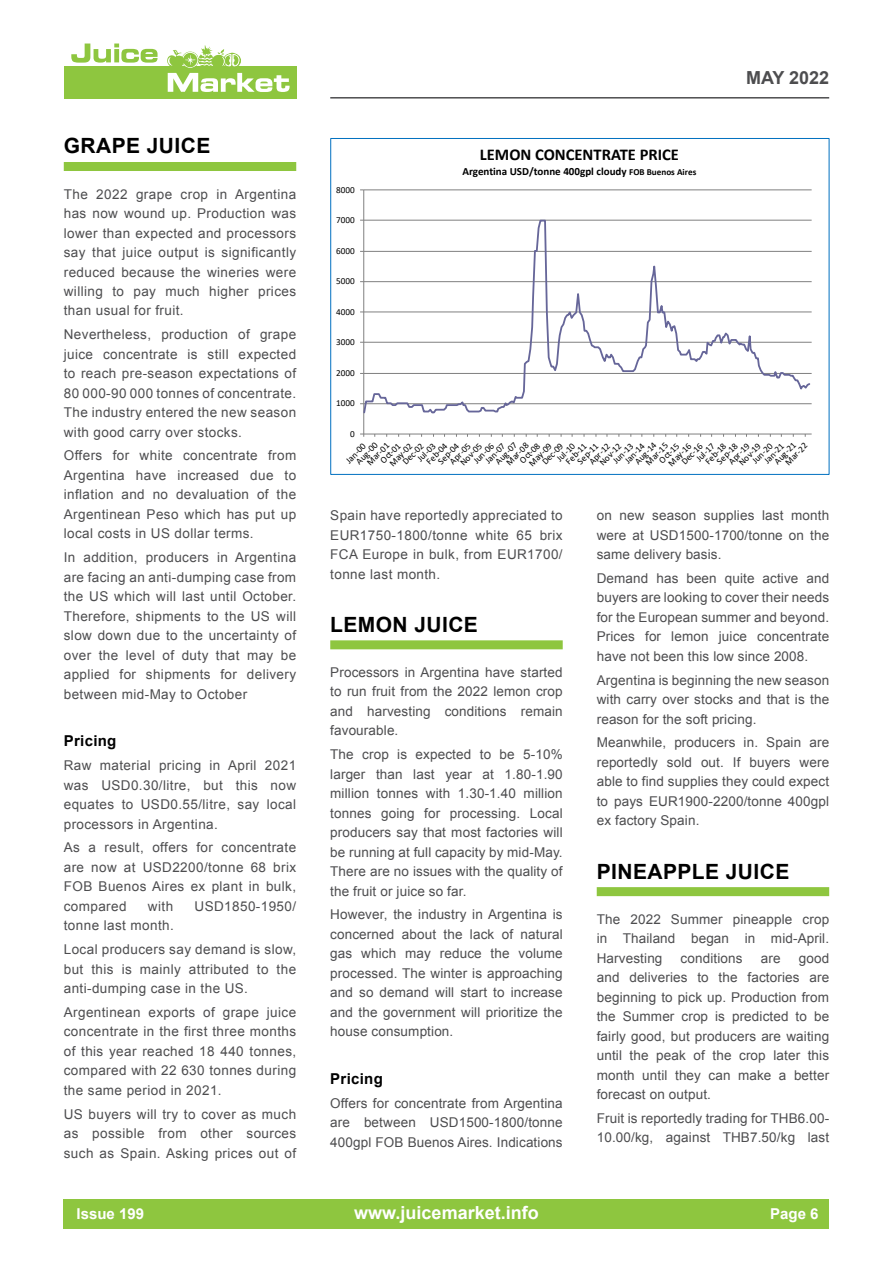
<style>
.page{position:relative;width:893px;height:1263px;background:#fff}
.page>*{position:absolute;margin:0;border:0;box-sizing:border-box;transform-origin:0 0}
.t1{font:700 21px "Arial";letter-spacing:.02em;color:#000}
.t2{font:700 18px "Arial";color:#fff}
.t3{font:700 18px "Arial";color:#4d4d4f}
.t4{font:700 16.5px "Calibri";color:#000}
.t5{font:700 15px "Arial";letter-spacing:.02em;color:#000}
.t6{font:700 15px "Arial";color:#fff}
.t7{font:13.5px/19.5px "Arial";letter-spacing:.01em;color:#4d4d4f;text-align:justify}
.t8{font:13.5px/23.7px "Arial";letter-spacing:.03em;color:#4d4d4f}
.t9{font:700 10.95px "Calibri";color:#000}
.t10{font:9.15px "Calibri";letter-spacing:-.005em;color:#000}
.s1{font-size:9.15px}
</style>
<div class="page">
<div style="left:64px;top:1199px;width:765px;height:30px;background:#8ec63f"></div>
<hr style="left:330px;top:97px;width:499px;height:2px;background:#4d4d4f">
<div style="left:64px;top:66px;width:232px;height:32px;background:#8ec63f"></div>
<svg style="left:71px;top:44px;width:87px;height:19px"></svg>
<svg style="left:167px;top:45px;width:123px;height:47px"></svg>
<div style="left:64px;top:162px;width:232px;height:9px;background:#8ec63f"></div>
<div style="left:597px;top:887px;width:232px;height:9px;background:#8ec63f"></div>
<div style="left:330px;top:640px;width:233px;height:9px;background:#8ec63f"></div>
<hr style="left:364px;top:190px;width:448px;height:1px;background:#808080">
<hr style="left:363px;top:190px;width:1px;height:244px;background:#808080">
<hr style="left:364px;top:434px;width:448px;height:1px;background:#808080">
<svg style="left:363px;top:219px;width:449px;height:196px"></svg>
<h1 class="t1" style="left:64px;top:132px;width:148px">GRAPE JUICE</h1>
<p class="t7" style="left:64px;top:184px;width:234px">The 2022 grape crop in Argentina has now wound up. Production was lower than expected and processors say that juice output is significantly reduced because the wineries were willing to pay much higher prices than usual for fruit.</p>
<p class="t7" style="left:64px;top:325px;width:234px">Nevertheless, production of grape juice concentrate is still expected to reach pre-season expectations of 80 000-90 000 tonnes of concentrate.<br>The industry entered the new season with good carry over stocks.</p>
<p class="t7" style="left:64px;top:446px;width:234px">Offers for white concentrate from Argentina have increased due to inflation and no devaluation of the Argentinean Peso which has put up local costs in US dollar terms.</p>
<p class="t7" style="left:64px;top:548px;width:234px">In addition, producers in Argentina are facing an anti-dumping case from the US which will last until October.<br>Therefore, shipments to the US will slow down due to the uncertainty of over the level of duty that may be applied for shipments for delivery between mid-May to October</p>
<p class="t5" style="left:64px;top:731px;width:54px">Pricing</p>
<p class="t7" style="left:64px;top:756px;width:234px">Raw material pricing in April 2021 was USD0.30/litre, but this now equates to USD0.55/litre, say local processors in Argentina.</p>
<p class="t7" style="left:64px;top:838px;width:234px">As a result, offers for concentrate are now at USD2200/tonne 68 brix FOB Buenos Aires ex plant in bulk, compared</p>
<p class="t7" style="left:148px;top:896px;width:27px">with</p>
<p class="t8" style="left:195px;top:894px;width:103px">USD1850-1950/</p>
<p class="t8" style="left:64px;top:914px;width:234px">tonne last month.<br>Local producers say demand is slow,</p>
<p class="t8" style="left:64px;top:959px;width:234px;line-height:19.5px">but this is mainly attributed to the anti-dumping case in the US.</p>
<p class="t7" style="left:64px;top:1002px;width:234px">Argentinean exports of grape juice concentrate in the first three months of this year reached 18 440 tonnes, compared with 22 630 tonnes during the same period in 2021.</p>
<p class="t7" style="left:64px;top:1104px;width:234px">US buyers will try to cover as much as possible from other sources such as Spain. Asking prices out of</p>
<p class="t10" style="left:336px;top:184px;width:20px">8000</p>
<p class="t10" style="left:336px;top:214px;width:20px">7000</p>
<p class="t10" style="left:336px;top:244px;width:20px">6000</p>
<p class="t10" style="left:336px;top:275px;width:20px">5000</p>
<p class="t10" style="left:336px;top:306px;width:20px">4000</p>
<p class="t10" style="left:336px;top:336px;width:20px">3000</p>
<p class="t10" style="left:336px;top:366px;width:20px">2000</p>
<p class="t10" style="left:336px;top:397px;width:20px">1000</p>
<p class="t10" style="left:350px;top:428px;width:6px">0</p>
<p class="t4" style="left:480px;top:143px;width:201px">LEMON CONCENTRATE PRICE</p>
<p class="t9" style="left:462px;top:163px;width:235px">Argentina USD/tonne 400gpl cloudy <span class="s1">FOB Buenos Aires</span></p>
<h2 class="t3" style="left:746px;top:66px;width:85px">MAY 2022</h2>
<p class="t10" style="left:353px;top:458px;width:28px;rotate:-45deg">Aug-00</p>
<p class="t10" style="left:632px;top:458px;width:28px;rotate:-45deg">Aug-14</p>
<p class="t10" style="left:492px;top:458px;width:28px;rotate:-45deg">Aug-07</p>
<p class="t10" style="left:771px;top:458px;width:28px;rotate:-45deg">Aug-21</p>
<p class="t10" style="left:503px;top:459px;width:29px;rotate:-45deg">Mar-08</p>
<p class="t10" style="left:749px;top:457px;width:26px;rotate:-45deg">Jun-20</p>
<p class="t10" style="left:782px;top:459px;width:29px;rotate:-45deg">Mar-22</p>
<p class="t10" style="left:470px;top:457px;width:26px;rotate:-45deg">Jun-06</p>
<p class="t10" style="left:517px;top:457px;width:26px;rotate:-45deg">Oct-08</p>
<p class="t10" style="left:364px;top:459px;width:29px;rotate:-45deg">Mar-01</p>
<p class="t10" style="left:554px;top:455px;width:24px;rotate:-45deg">Jul-10</p>
<p class="t10" style="left:643px;top:459px;width:29px;rotate:-45deg">Mar-15</p>
<p class="t10" style="left:377px;top:457px;width:26px;rotate:-45deg">Oct-01</p>
<p class="t10" style="left:610px;top:457px;width:26px;rotate:-45deg">Jun-13</p>
<p class="t10" style="left:665px;top:460px;width:30px;rotate:-45deg">May-16</p>
<p class="t10" style="left:656px;top:457px;width:26px;rotate:-45deg">Oct-15</p>
<p class="t10" style="left:693px;top:455px;width:24px;rotate:-45deg">Jul-17</p>
<p class="t10" style="left:526px;top:460px;width:30px;rotate:-45deg">May-09</p>
<p class="t10" style="left:423px;top:458px;width:27px;rotate:-45deg">Feb-04</p>
<p class="t10" style="left:435px;top:458px;width:27px;rotate:-45deg">Sep-04</p>
<p class="t10" style="left:414px;top:455px;width:24px;rotate:-45deg">Jul-03</p>
<p class="t10" style="left:386px;top:460px;width:30px;rotate:-45deg">May-02</p>
<p class="t10" style="left:678px;top:458px;width:27px;rotate:-45deg">Dec-16</p>
<p class="t10" style="left:702px;top:458px;width:27px;rotate:-45deg">Feb-18</p>
<p class="t10" style="left:714px;top:458px;width:27px;rotate:-45deg">Sep-18</p>
<p class="t10" style="left:539px;top:458px;width:27px;rotate:-45deg">Dec-09</p>
<p class="t10" style="left:725px;top:458px;width:27px;rotate:-45deg">Apr-19</p>
<p class="t10" style="left:400px;top:458px;width:27px;rotate:-45deg">Dec-02</p>
<p class="t10" style="left:586px;top:458px;width:27px;rotate:-45deg">Apr-12</p>
<p class="t10" style="left:563px;top:458px;width:27px;rotate:-45deg">Feb-11</p>
<p class="t10" style="left:574px;top:458px;width:27px;rotate:-45deg">Sep-11</p>
<p class="t10" style="left:447px;top:458px;width:27px;rotate:-45deg">Apr-05</p>
<p class="t10" style="left:736px;top:459px;width:28px;rotate:-45deg">Nov-19</p>
<p class="t10" style="left:343px;top:457px;width:25px;rotate:-45deg">Jan-00</p>
<p class="t10" style="left:622px;top:457px;width:25px;rotate:-45deg">Jan-14</p>
<p class="t10" style="left:597px;top:459px;width:28px;rotate:-45deg">Nov-12</p>
<p class="t10" style="left:457px;top:459px;width:28px;rotate:-45deg">Nov-05</p>
<p class="t10" style="left:482px;top:457px;width:25px;rotate:-45deg">Jan-07</p>
<p class="t10" style="left:761px;top:457px;width:25px;rotate:-45deg">Jan-21</p>
<p class="t7" style="left:330px;top:506px;width:234px">Spain have reportedly appreciated to EUR1750-1800/tonne white 65 brix FCA Europe in bulk, from EUR1700/ tonne last month.</p>
<h1 class="t1" style="left:330px;top:610px;width:149px">LEMON JUICE</h1>
<p class="t7" style="left:330px;top:662px;width:234px">Processors in Argentina have started to run fruit from the 2022 lemon crop and harvesting conditions remain favourable.</p>
<p class="t7" style="left:330px;top:745px;width:234px">The crop is expected to be 5-10% larger than last year at 1.80-1.90 million tonnes with 1.30-1.40 million tonnes going for processing. Local producers say that most factories will be running at full capacity by mid-May.<br>There are no issues with the quality of the fruit or juice so far.</p>
<p class="t7" style="left:330px;top:905px;width:234px">However, the industry in Argentina is concerned about the lack of natural gas which may reduce the volume processed. The winter is approaching and so demand will start to increase and the government will prioritize the house consumption.</p>
<p class="t5" style="left:330px;top:1069px;width:54px">Pricing</p>
<p class="t7" style="left:330px;top:1093px;width:234px">Offers for concentrate from Argentina are between USD1500-1800/tonne 400gpl FOB Buenos Aires. Indications</p>
<p class="t7" style="left:597px;top:506px;width:234px">on new season supplies last month were at USD1500-1700/tonne on the same delivery basis.</p>
<p class="t7" style="left:597px;top:568px;width:234px">Demand has been quite active and buyers are looking to cover their needs for the European summer and beyond.<br>Prices for lemon juice concentrate have not been this low since 2008.</p>
<p class="t7" style="left:597px;top:670px;width:234px">Argentina is beginning the new season with carry over stocks and that is the reason for the soft pricing.</p>
<p class="t7" style="left:597px;top:733px;width:234px">Meanwhile, producers in. Spain are reportedly sold out. If buyers were able to find supplies they could expect to pays EUR1900-2200/tonne 400gpl ex factory Spain.</p>
<h1 class="t1" style="left:597px;top:857px;width:194px">PINEAPPLE JUICE</h1>
<p class="t7" style="left:597px;top:909px;width:234px">The 2022 Summer pineapple crop in Thailand began in mid-April.<br>Harvesting</p>
<p class="t7" style="left:597px;top:948px;width:234px;text-indent:202px">good and deliveries to the factories are beginning to pick up. Production from the Summer crop is predicted to be fairly good, but producers are waiting until the peak of the crop later this month until they can make a better forecast on output.</p>
<p class="t7" style="left:597px;top:1108px;width:234px">Fruit is reportedly trading for THB6.00-<br>10.00/kg, against THB7.50/kg last</p>
<p class="t7" style="left:681px;top:948px;width:63px">conditions</p>
<p class="t7" style="left:761px;top:948px;width:21px">are</p>
<p class="t6" style="left:77px;top:1203px;width:69px">Issue 199</p>
<h2 class="t2" style="left:354px;top:1200px;width:186px">www.juicemarket.info</h2>
<p class="t6" style="left:770px;top:1203px;width:50px">Page 6</p>
</div>
